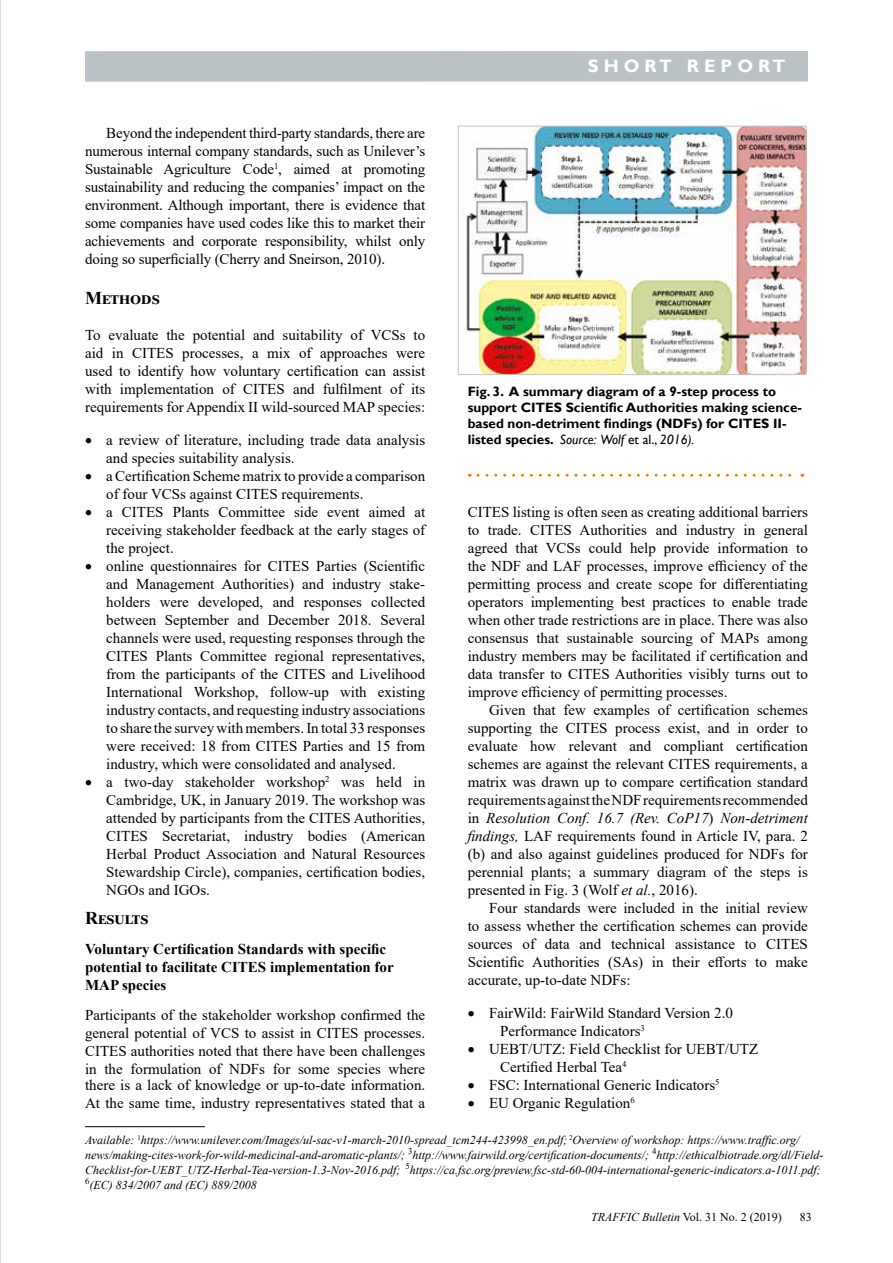
<style>
.page{position:relative;width:893px;height:1263px;background:#fff}
.page>*{position:absolute;margin:0;border:0;box-sizing:border-box;transform-origin:0 0}
.t1{font:700 18px "Times New Roman";letter-spacing:.025em;color:#000}
.t2{font:700 18px "Gill Sans";color:#fff}
.t3{font:15px/18px "Times New Roman";color:#000;text-align:justify}
.t4{font:700 15px/18px "Times New Roman";color:#000}
.t5{font:700 13.5px/16.2px "Gill Sans";color:#000}
.t6{font:italic 12px/15px "Times New Roman";color:#000}
.t7{font:12px "Times New Roman";color:#000}
.s1{font-weight:400;font-style:italic}
.s2{font-weight:400}
.s3{font-style:italic}
</style>
<div class="page">
<div style="left:85px;top:51px;width:723px;height:31px;background:#bbc2c6"></div>
<hr style="left:0;top:0;width:1px;height:1263px;background:#dbdad0">
<img style="left:462px;top:128px;width:342px;height:245px">
<div style="left:458px;top:126px;width:348px;height:249px;border:1px solid #c4c4c4"></div>
<hr style="left:85px;top:1126px;width:120px;height:1px;background:#000">
<svg style="left:478px;top:474px;width:325px;height:3px"></svg>
<p class="t3" style="left:85px;top:123px;width:342px;text-indent:21px">Beyond the independent third-party standards, there are numerous internal company standards, such as Unilever’s Sustainable Agriculture Code<sup>1</sup>, aimed at promoting sustainability and reducing the companies’ impact on the environment. Although important, there is evidence that some companies have used codes like this to market their achievements and corporate responsibility, whilst only doing so superficially (Cherry and Sneirson, 2010).</p>
<p class="t1" style="left:85px;top:285px;width:76px">Methods</p>
<p class="t3" style="left:85px;top:325px;width:342px">To evaluate the potential and suitability of VCSs to aid in CITES processes, a mix of approaches were used to identify how voluntary certification can assist with implementation of CITES and fulfilment of its requirements for Appendix II wild-sourced MAP species:</p>
<p class="t3" style="left:106px;top:430px;width:320px;text-indent:-21px">• a review of literature, including trade data analysis and species suitability analysis.</p>
<p class="t3" style="left:106px;top:466px;width:320px;text-indent:-21px">• a Certification Scheme matrix to provide a comparison of four VCSs against CITES requirements.</p>
<p class="t3" style="left:106px;top:502px;width:320px;text-indent:-21px">• a CITES Plants Committee side event aimed at receiving stakeholder feedback at the early stages of the project.</p>
<p class="t3" style="left:106px;top:556px;width:320px;text-indent:-21px">• online questionnaires for CITES Parties (Scientific and Management Authorities) and industry stake&shy;holders were developed, and responses collected between September and December 2018. Several channels were used, requesting responses through the CITES Plants Committee regional representatives, from the participants of the CITES and Livelihood International Workshop, follow-up with existing industry contacts, and requesting industry associations to share the survey with members. In total 33 responses were received: 18 from CITES Parties and 15 from industry, which were consolidated and analysed.</p>
<p class="t3" style="left:106px;top:772px;width:320px;text-indent:-21px">• a two-day stakeholder workshop<sup>2</sup> was held in Cambridge, UK, in January 2019. The workshop was attended by participants from the CITES Authorities, CITES Secretariat, industry bodies (American Herbal Product Association and Natural Resources Stewardship Circle), companies, certification bodies, NGOs and IGOs.</p>
<p class="t1" style="left:85px;top:905px;width:65px">Results</p>
<p class="t4" style="left:85px;top:939px;width:310px">Voluntary Certification Standards with specific potential to facilitate CITES implementation for<br>MAP species</p>
<p class="t3" style="left:85px;top:1005px;width:342px">Participants of the stakeholder workshop confirmed the general potential of VCS to assist in CITES processes.<br>CITES authorities noted that there have been challenges in the formulation of NDFs for some species where</p>
<p class="t3" style="left:85px;top:1076px;width:342px">there is a lack of knowledge or up-to-date information.<br>At the same time, industry representatives stated that a</p>
<p class="t2" style="left:588px;top:55px;width:199px">S H O R T R E P O R T</p>
<p class="t5" style="left:468px;top:383px;width:336px">Fig. 3. A summary diagram of a 9-step process to support CITES Scientific Authorities making science&shy;based non-detriment findings (NDFs) for CITES II&shy;listed species. <span class="s1">Source: Wolf</span> <span class="s2">et al.,</span> <span class="s1">2016).</span></p>
<p class="t3" style="left:468px;top:502px;width:342px">CITES listing is often seen as creating additional barriers to trade. CITES Authorities and industry in general agreed that VCSs could help provide information to the NDF and LAF processes, improve efficiency of the permitting process and create scope for differentiating operators implementing best practices to enable trade when other trade restrictions are in place. There was also consensus that sustainable sourcing of MAPs among industry members may be facilitated if certification and data transfer to CITES Authorities visibly turns out to improve efficiency of permitting processes.</p>
<p class="t3" style="left:468px;top:700px;width:342px;text-indent:21px">Given that few examples of certification schemes supporting the CITES process exist, and in order to evaluate how relevant and compliant certification schemes are against the relevant CITES requirements, a matrix was drawn up to compare certification standard requirements against the NDF requirements recommended in <span class="s3">Resolution Conf. 16.7 (Rev. CoP17</span>) <span class="s3">Non-detriment findings,</span> LAF requirements found in Article IV, para. 2 (b) and also against guidelines produced for NDFs for perennial plants; a summary diagram of the steps is presented in Fig. 3 (Wolf <span class="s3">et al.</span>, 2016).</p>
<p class="t3" style="left:468px;top:898px;width:342px;text-indent:21px">Four standards were included in the initial review to assess whether the certification schemes can provide sources of data and technical assistance to CITES Scientific Authorities (SAs) in their efforts to make accurate, up-to-date NDFs:</p>
<p class="t3" style="left:500px;top:1003px;width:234px;text-indent:-33px">• FairWild: FairWild Standard Version 2.0<br>Performance Indicators<sup>3</sup></p>
<p class="t3" style="left:500px;top:1039px;width:259px;text-indent:-33px">• UEBT/UTZ: Field Checklist for UEBT/UTZ<br>Certified Herbal Tea<sup>4</sup></p>
<p class="t3" style="left:468px;top:1075px;width:253px">• FSC: International Generic Indicators<sup>5</sup></p>
<p class="t3" style="left:468px;top:1093px;width:168px">• EU Organic Regulation<sup>6</sup></p>
<p class="t6" style="left:85px;top:1132px;width:740px">Available: <sup>1</sup>https://www.unilever.com/Images/ul-sac-v1-march-2010-spread_tcm244-423998_en.pdf; <sup>2</sup>Overview of workshop: https://www.traffic.org/ news/making-cites-work-for-wild-medicinal-and-aromatic-plants/; <sup>3</sup>http://www.fairwild.org/certification-documents/; <sup>4</sup>http://ethicalbiotrade.org/dl/Field-Checklist-for-UEBT_UTZ-Herbal-Tea-version-1.3-Nov-2016.pdf; <sup>5</sup>https://ca.fsc.org/preview.fsc-std-60-004-international-generic-indicators.a-1011.pdf; <sup>6</sup>(EC) 834/2007 and (EC) 889/2008</p>
<p class="t7" style="left:591px;top:1208px;width:192px"><span class="s3">TRAFFIC Bulletin</span> Vol. 31 No. 2 (2019)</p>
<p class="t7" style="left:800px;top:1208px;width:13px">83</p>
</div>
